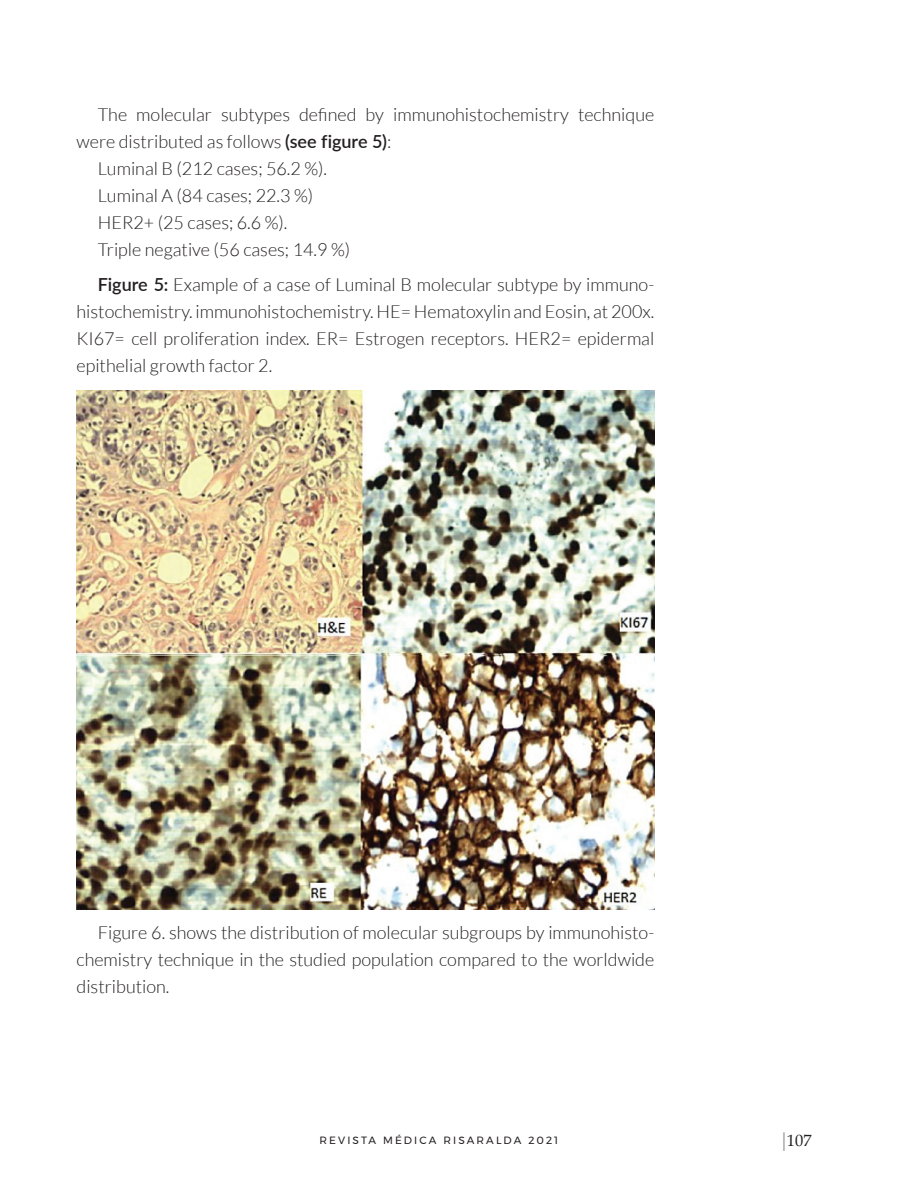
<style>
.page{position:relative;width:918px;height:1188px;background:#fff}
.page>*{position:absolute;margin:0;border:0;box-sizing:border-box;transform-origin:0 0}
.t1{font:300 18px/27px "Lato";color:#231f20;text-align:justify}
.t2{font:16.5px "Palatino Linotype";color:#231f20}
.t3{font:10.5px "Montserrat";letter-spacing:.2em;color:#231f20}
.s1{font-weight:600}
.s2{color:#808285}
</style>
<div class="page">
<img style="left:77px;top:391px;width:577px;height:519px">
<p class="t1" style="left:98px;top:101px;width:558px">The molecular subtypes defined by immunohistochemistry technique</p>
<p class="t1" style="left:77px;top:128px;width:316px">were distributed as follows <span class="s1">(see figure 5)</span>:</p>
<p class="t1" style="left:98px;top:155px;width:231px">Luminal B (212 cases; 56.2 %).</p>
<p class="t1" style="left:98px;top:182px;width:217px">Luminal A (84 cases; 22.3 %)</p>
<p class="t1" style="left:98px;top:209px;width:191px">HER2+ (25 cases; 6.6 %).</p>
<p class="t1" style="left:98px;top:236px;width:254px">Triple negative (56 cases; 14.9 %)</p>
<p class="t1" style="left:77px;top:271px;width:579px;text-indent:21px"><span class="s1">Figure 5:</span> Example of a case of Luminal B molecular subtype by immuno&shy;histochemistry. immunohistochemistry. HE= Hematoxylin and Eosin, at 200x.<br>KI67= cell proliferation index. ER= Estrogen receptors. HER2= epidermal epithelial growth factor 2.</p>
<p class="t1" style="left:77px;top:919px;width:579px;text-indent:21px">Figure 6. shows the distribution of molecular subgroups by immunohisto&shy;chemistry technique in the studied population compared to the worldwide distribution.</p>
<p class="t3" style="left:320px;top:1132px;width:240px">REVISTA MÉDICA RISARALDA 2021</p>
<p class="t2" style="left:779px;top:1128px;width:34px"><span class="s2">⏐</span>107</p>
</div>
